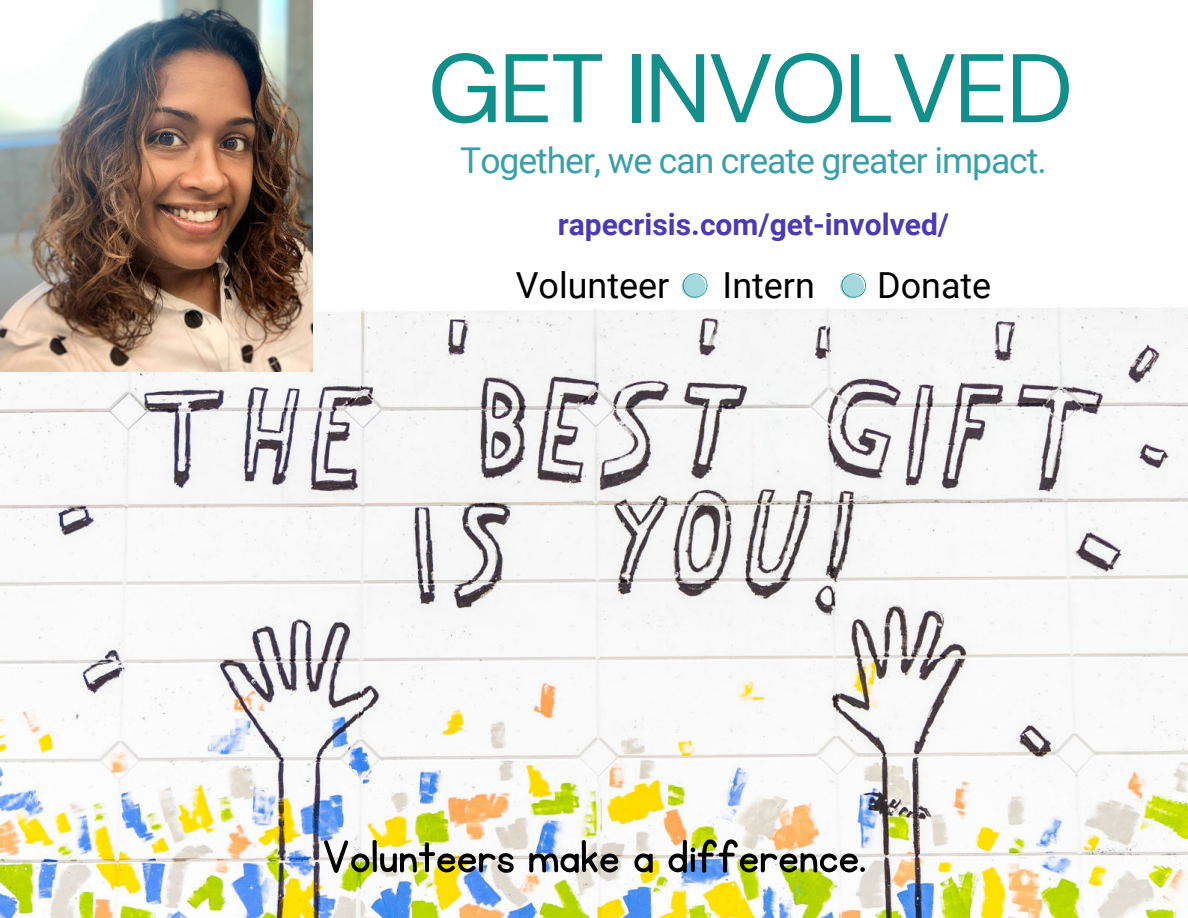
<style>
.page{position:relative;width:1188px;height:918px;background:#fff}
.page>*{position:absolute;margin:0;border:0;box-sizing:border-box;transform-origin:0 0}
.t1{font:97.2px "DM Sans";letter-spacing:-.03em;color:#128f8b}
.t2{font:53.25px "KG Primary Penmanship";color:#000}
.t3{font:35.85px "Roboto";color:#000}
.t4{font:35.55px "Roboto";letter-spacing:-.03em;color:#39a0ab}
.t5{font:700 30px "Roboto";color:#4b39b5}
</style>
<div class="page">
<img style="left:0;top:281px;width:1188px;height:637px">
<img style="left:0;top:0;width:313px;height:372px">
<div style="left:907px;top:243px;width:65px;height:64px;background:#fff"></div>
<svg style="left:683px;top:273px;width:24px;height:25px"></svg>
<svg style="left:841px;top:273px;width:25px;height:25px"></svg>
<h1 class="t1" style="left:428px;top:28px;width:647px">GET INVOLVED</h1>
<p class="t4" style="left:460px;top:136px;width:588px">Together, we can create greater impact.</p>
<p class="t5" style="left:558px;top:203px;width:393px">rapecrisis.com/get-involved/</p>
<p class="t3" style="left:516px;top:260px;width:155px">Volunteer</p>
<p class="t3" style="left:723px;top:260px;width:94px">Intern</p>
<p class="t3" style="left:877px;top:260px;width:116px">Donate</p>
<h2 class="t2" style="left:322px;top:831px;width:545px">Volunteers make a difference.</h2>
</div>
